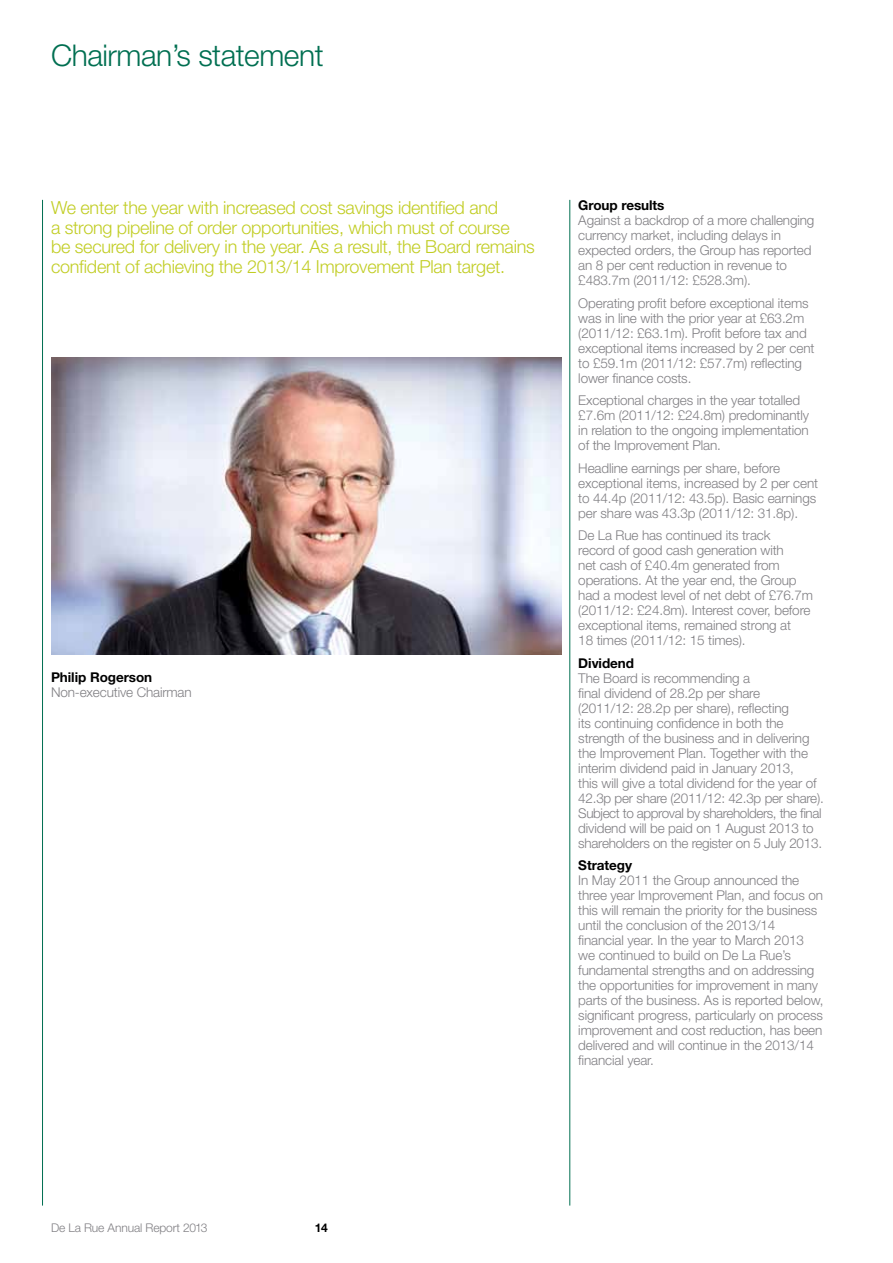
<style>
.page{position:relative;width:893px;height:1263px;background:#fff}
.page>*{position:absolute;margin:0;border:0;box-sizing:border-box;transform-origin:0 0}
.t1{font:300 30px "Helvetica Neue";letter-spacing:-.015em;color:#006f51}
.t2{font:300 18px/19.5px "Helvetica Neue";letter-spacing:-.015em;color:#c1cd23}
.t3{font:300 13.5px/15px "Helvetica Neue";letter-spacing:-.01em;color:#807f83}
.t4{font:700 13.5px "Helvetica Neue";letter-spacing:-.005em;color:#000}
.t5{font:300 12px "Helvetica Neue";letter-spacing:-.01em;color:#807f83}
.t6{font:700 12px "Helvetica Neue";color:#000}
</style>
<div class="page">
<hr style="left:42px;top:200px;width:1px;height:1005px;background:#006f51">
<hr style="left:570px;top:200px;width:1px;height:1005px;background:#006f51">
<img style="left:51px;top:357px;width:510px;height:298px">
<h1 class="t1" style="left:51px;top:37px;width:274px">Chairman’s statement</h1>
<p class="t2" style="left:51px;top:197px;width:485px">We enter the year with increased cost savings identified and<br>a strong pipeline of order opportunities, which must of course<br>be secured for delivery in the year. As a result, the Board remains confident of achieving the 2013/14 Improvement Plan target.</p>
<p class="t4" style="left:51px;top:669px;width:103px">Philip Rogerson</p>
<p class="t3" style="left:51px;top:685px;width:142px">Non-executive Chairman</p>
<p class="t4" style="left:578px;top:197px;width:88px">Group results</p>
<p class="t3" style="left:578px;top:213px;width:238px">Against a backdrop of a more challenging currency market, including delays in expected orders, the Group has reported an 8 per cent reduction in revenue to £483.7m (2011/12: £528.3m).</p>
<p class="t3" style="left:578px;top:295px;width:238px">Operating profit before exceptional items was in line with the prior year at £63.2m (2011/12: £63.1m). Profit before tax and exceptional items increased by 2 per cent to £59.1m (2011/12: £57.7m) reflecting lower finance costs.</p>
<p class="t3" style="left:578px;top:393px;width:232px">Exceptional charges in the year totalled £7.6m (2011/12: £24.8m) predominantly in relation to the ongoing implementation of the Improvement Plan.</p>
<p class="t3" style="left:578px;top:460px;width:241px">Headline earnings per share, before exceptional items, increased by 2 per cent to 44.4p (2011/12: 43.5p). Basic earnings per share was 43.3p (2011/12: 31.8p).</p>
<p class="t3" style="left:578px;top:528px;width:236px">De La Rue has continued its track<br>record of good cash generation with<br>net cash of £40.4m generated from operations. At the year end, the Group had a modest level of net debt of £76.7m (2011/12: £24.8m). Interest cover, before exceptional items, remained strong at<br>18 times (2011/12: 15 times).</p>
<p class="t4" style="left:578px;top:655px;width:57px">Dividend</p>
<p class="t3" style="left:578px;top:670px;width:247px">The Board is recommending a<br>final dividend of 28.2p per share<br>(2011/12: 28.2p per share), reflecting<br>its continuing confidence in both the strength of the business and in delivering the Improvement Plan. Together with the interim dividend paid in January 2013,<br>this will give a total dividend for the year of 42.3p per share (2011/12: 42.3p per share).<br>Subject to approval by shareholders, the final dividend will be paid on 1 August 2013 to shareholders on the register on 5 July 2013.</p>
<p class="t4" style="left:578px;top:857px;width:55px">Strategy</p>
<p class="t3" style="left:578px;top:873px;width:247px">In May 2011 the Group announced the three year Improvement Plan, and focus on this will remain the priority for the business until the conclusion of the 2013/14 financial year. In the year to March 2013 we continued to build on De La Rue’s fundamental strengths and on addressing the opportunities for improvement in many parts of the business. As is reported below, significant progress, particularly on process improvement and cost reduction, has been delivered and will continue in the 2013/14 financial year.</p>
<p class="t5" style="left:51px;top:1220px;width:158px">De La Rue Annual Report 2013</p>
<p class="t6" style="left:315px;top:1220px;width:15px">14</p>
</div>
